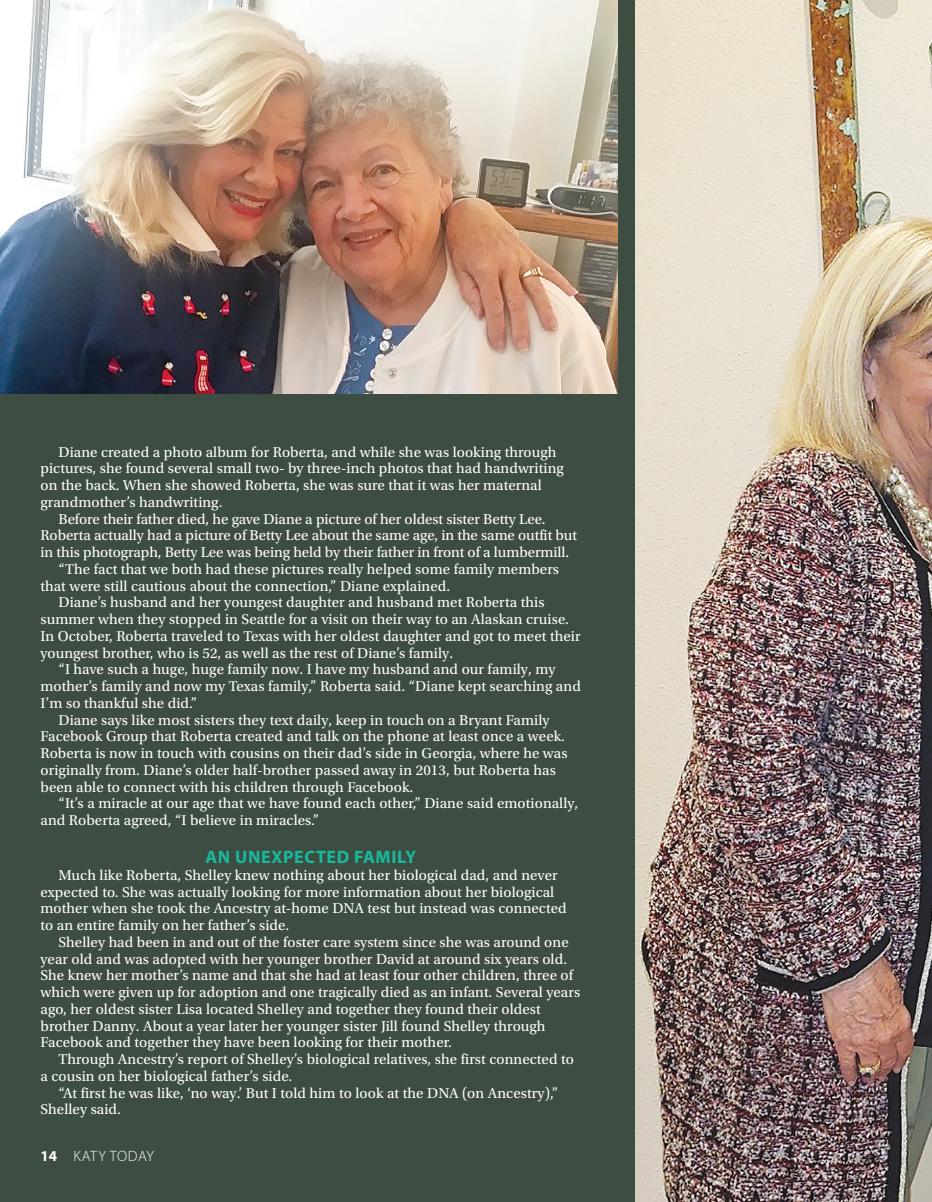
<style>
.page{position:relative;width:932px;height:1202px;background:#3e4d42}
.page>*{position:absolute;margin:0;border:0;box-sizing:border-box;transform-origin:0 0}
.Body_Copy{font:700 18px "Myriad Pro";letter-spacing:.035em;color:#17ba9e}
.Body_Copy-2{font:15px/16.8px "Utopia Std";letter-spacing:.005em;color:#fff}
.t1{font:300 15px "Myriad Pro";letter-spacing:.035em;color:#fff}
.s1{font-weight:700}
</style>
<div class="page">
<img style="left:635px;top:0;width:297px;height:1202px">
<img style="left:0;top:0;width:617px;height:393px">
<p class="Body_Copy-2" style="left:40px;top:443px;width:525px;text-indent:18px">Diane created a photo album for Roberta, and while she was looking through pictures, she found several small two- by three-inch photos that had handwriting on the back. When she showed Roberta, she was sure that it was her maternal grandmother’s handwriting.</p>
<p class="Body_Copy-2" style="left:40px;top:510px;width:538px;text-indent:18px">Before their father died, he gave Diane a picture of her oldest sister Betty Lee.<br>Roberta actually had a picture of Betty Lee about the same age, in the same outfit but in this photograph, Betty Lee was being held by their father in front of a lumbermill.</p>
<p class="Body_Copy-2" style="left:40px;top:561px;width:520px;text-indent:18px">“The fact that we both had these pictures really helped some family members that were still cautious about the connection,” Diane explained.</p>
<p class="Body_Copy-2" style="left:40px;top:594px;width:541px;text-indent:18px">Diane’s husband and her youngest daughter and husband met Roberta this summer when they stopped in Seattle for a visit on their way to an Alaskan cruise.<br>In October, Roberta traveled to Texas with her oldest daughter and got to meet their youngest brother, who is 52, as well as the rest of Diane’s family.</p>
<p class="Body_Copy-2" style="left:40px;top:661px;width:542px;text-indent:18px">“I have such a huge, huge family now. I have my husband and our family, my mother’s family and now my Texas family,” Roberta said. “Diane kept searching and<br>I’m so thankful she did.”</p>
<p class="Body_Copy-2" style="left:40px;top:711px;width:528px;text-indent:18px">Diane says like most sisters they text daily, keep in touch on a Bryant Family Facebook Group that Roberta created and talk on the phone at least once a week.<br>Roberta is now in touch with cousins on their dad’s side in Georgia, where he was originally from. Diane’s older half-brother passed away in 2013, but Roberta has been able to connect with his children through Facebook.</p>
<p class="Body_Copy-2" style="left:40px;top:795px;width:539px;text-indent:18px">“It’s a miracle at our age that we have found each other,” Diane said emotionally, and Roberta agreed, “I believe in miracles.”</p>
<p class="Body_Copy" style="left:205px;top:845px;width:212px">AN UNEXPECTED FAMILY</p>
<p class="Body_Copy-2" style="left:40px;top:867px;width:527px;text-indent:18px">Much like Roberta, Shelley knew nothing about her biological dad, and never expected to. She was actually looking for more information about her biological mother when she took the Ancestry at-home DNA test but instead was connected to an entire family on her father’s side.</p>
<p class="Body_Copy-2" style="left:40px;top:933px;width:541px;text-indent:18px">Shelley had been in and out of the foster care system since she was around one year old and was adopted with her younger brother David at around six years old.<br>She knew her mother’s name and that she had at least four other children, three of which were given up for adoption and one tragically died as an infant. Several years ago, her oldest sister Lisa located Shelley and together they found their oldest brother Danny. About a year later her younger sister Jill found Shelley through Facebook and together they have been looking for their mother.</p>
<p class="Body_Copy-2" style="left:40px;top:1051px;width:535px;text-indent:18px">Through Ancestry’s report of Shelley’s biological relatives, she first connected to a cousin on her biological father’s side.</p>
<p class="Body_Copy-2" style="left:40px;top:1084px;width:519px;text-indent:18px">“At first he was like, ‘no way.’ But I told him to look at the DNA (on Ancestry),”<br>Shelley said.</p>
<p class="t1" style="left:40px;top:1148px;width:115px"><span class="s1">14</span> KATY TODAY</p>
</div>
